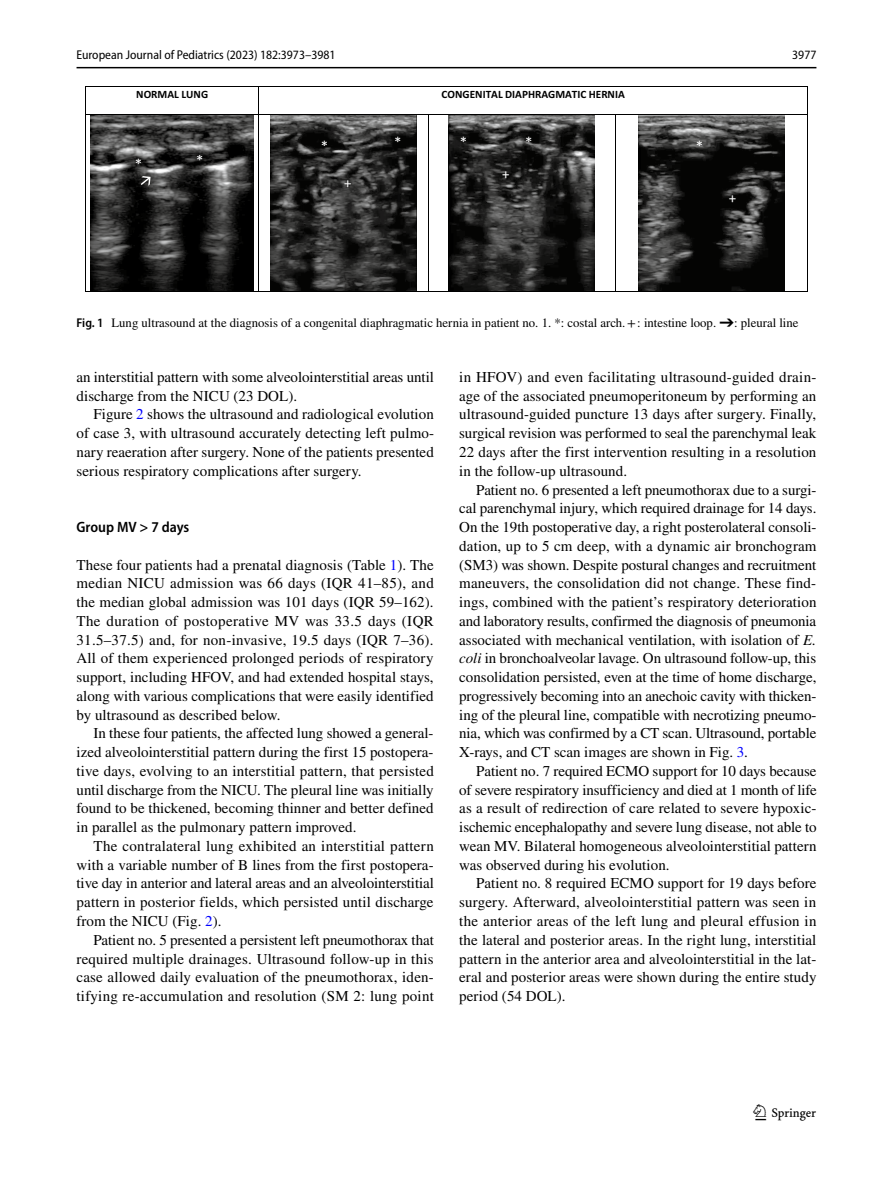
<style>
.page{position:relative;width:893px;height:1187px;background:#fff}
.page>*{position:absolute;margin:0;border:0;box-sizing:border-box;transform-origin:0 0}
.t1{font:22.5px "Springnew Regular 3";color:#000}
.t2{font:15px/18.8px "STIX";letter-spacing:.005em;color:#000;text-align:justify}
.t3{font:600 semi-condensed 15px "Myriad Pro";color:#000}
.t4{font:15px "Calibri";color:#fff}
.t5{font:12.75px "STIX";color:#000}
.t6{font:semi-condensed 12.75px "Myriad Pro";color:#000}
.t7{font:700 11.25px "Calibri";color:#000}
.s1{font-family:"Myriad Pro";font-weight:600;font-stretch:semi-condensed}
.s2{font-family:"Code 2000"}
.s3{color:#00f}
.s4{font-style:italic}
</style>
<div class="page">
<hr style="left:77px;top:67px;width:739px;height:1px;background:#000">
<hr style="left:86px;top:87px;width:173px;height:1px;background:#000">
<hr style="left:259px;top:87px;width:548px;height:1px;background:#000">
<svg style="left:85px;top:87px;width:1px;height:28px"></svg>
<hr style="left:86px;top:115px;width:173px;height:1px;background:#000">
<hr style="left:259px;top:115px;width:169px;height:1px;background:#000">
<hr style="left:428px;top:115px;width:187px;height:1px;background:#000">
<hr style="left:615px;top:115px;width:192px;height:1px;background:#000">
<svg style="left:807px;top:87px;width:1px;height:28px"></svg>
<hr style="left:85px;top:115px;width:1px;height:176px;background:#000">
<hr style="left:86px;top:291px;width:173px;height:1px;background:#000">
<hr style="left:259px;top:115px;width:1px;height:176px;background:#000">
<hr style="left:259px;top:291px;width:169px;height:1px;background:#000">
<hr style="left:428px;top:115px;width:1px;height:176px;background:#000">
<hr style="left:428px;top:291px;width:187px;height:1px;background:#000">
<hr style="left:615px;top:115px;width:1px;height:176px;background:#000">
<hr style="left:615px;top:291px;width:192px;height:1px;background:#000">
<hr style="left:807px;top:115px;width:1px;height:176px;background:#000">
<img style="left:90px;top:115px;width:164px;height:175px">
<img style="left:271px;top:115px;width:145px;height:175px">
<img style="left:449px;top:115px;width:145px;height:175px">
<img style="left:638px;top:115px;width:146px;height:175px">
<svg style="left:141px;top:176px;width:10px;height:10px"></svg>
<p class="t6" style="left:77px;top:48px;width:261px">European Journal of Pediatrics (2023) 182:3973–3981</p>
<p class="t6" style="left:792px;top:48px;width:26px">3977</p>
<p class="t7" style="left:136px;top:86px;width:73px">NORMAL LUNG</p>
<p class="t7" style="left:442px;top:86px;width:185px">CONGENITAL DIAPHRAGMATIC HERNIA</p>
<p class="t4" style="left:135px;top:154px;width:9px">*</p>
<p class="t4" style="left:204px;top:165px;width:9px;rotate:-180deg">*</p>
<p class="t4" style="left:321px;top:136px;width:9px">*</p>
<p class="t4" style="left:344px;top:172px;width:9px">+</p>
<p class="t4" style="left:394px;top:131px;width:9px">*</p>
<p class="t4" style="left:525px;top:131px;width:9px">*</p>
<p class="t4" style="left:460px;top:131px;width:9px">*</p>
<p class="t4" style="left:502px;top:164px;width:9px">+</p>
<p class="t4" style="left:696px;top:136px;width:9px">*</p>
<p class="t4" style="left:729px;top:187px;width:9px">+</p>
<p class="t5" style="left:77px;top:313px;width:723px"><span class="s1">Fig. 1</span> Lung ultrasound at the diagnosis of a congenital diaphragmatic hernia in patient no. 1. *: costal arch.+: intestine loop. <span class="s2">➔</span>: pleural line</p>
<p class="t2" style="left:77px;top:368px;width:359px">an interstitial pattern with some alveolointerstitial areas until discharge from the NICU (23 DOL).</p>
<p class="t2" style="left:77px;top:406px;width:359px;text-indent:17px">Figure <span class="s3">2</span> shows the ultrasound and radiological evolution of case 3, with ultrasound accurately detecting left pulmo&shy;nary reaeration after surgery. None of the patients presented serious respiratory complications after surgery.</p>
<p class="t3" style="left:77px;top:518px;width:114px">Group MV &gt; 7 days</p>
<p class="t2" style="left:77px;top:556px;width:359px">These four patients had a prenatal diagnosis (Table <span class="s3">1</span>). The median NICU admission was 66 days (IQR 41–85), and the median global admission was 101 days (IQR 59–162).<br>The duration of postoperative MV was 33.5 days (IQR 31.5–37.5) and, for non-invasive, 19.5 days (IQR 7–36).<br>All of them experienced prolonged periods of respiratory support, including HFOV, and had extended hospital stays, along with various complications that were easily identified by ultrasound as described below.</p>
<p class="t2" style="left:77px;top:725px;width:359px;text-indent:17px">In these four patients, the affected lung showed a general&shy;ized alveolointerstitial pattern during the first 15 postopera&shy;tive days, evolving to an interstitial pattern, that persisted until discharge from the NICU. The pleural line was initially found to be thickened, becoming thinner and better defined in parallel as the pulmonary pattern improved.</p>
<p class="t2" style="left:77px;top:837px;width:359px;text-indent:17px">The contralateral lung exhibited an interstitial pattern with a variable number of B lines from the first postopera&shy;tive day in anterior and lateral areas and an alveolointerstitial pattern in posterior fields, which persisted until discharge from the NICU (Fig. <span class="s3">2</span>).</p>
<p class="t2" style="left:77px;top:931px;width:359px;text-indent:17px">Patient no. 5 presented a persistent left pneumothorax that required multiple drainages. Ultrasound follow-up in this case allowed daily evaluation of the pneumothorax, iden&shy;tifying re-accumulation and resolution (SM 2: lung point</p>
<p class="t2" style="left:459px;top:368px;width:359px">in HFOV) and even facilitating ultrasound-guided drain&shy;age of the associated pneumoperitoneum by performing an ultrasound-guided puncture 13 days after surgery. Finally, surgical revision was performed to seal the parenchymal leak 22 days after the first intervention resulting in a resolution in the follow-up ultrasound.</p>
<p class="t2" style="left:459px;top:481px;width:359px;text-indent:17px">Patient no. 6 presented a left pneumothorax due to a surgi&shy;cal parenchymal injury, which required drainage for 14 days.<br>On the 19th postoperative day, a right posterolateral consoli&shy;dation, up to 5 cm deep, with a dynamic air bronchogram (SM3) was shown. Despite postural changes and recruitment maneuvers, the consolidation did not change. These find&shy;ings, combined with the patient’s respiratory deterioration and laboratory results, confirmed the diagnosis of pneumonia associated with mechanical ventilation, with isolation of <span class="s4">E. coli</span> in bronchoalveolar lavage. On ultrasound follow-up, this consolidation persisted, even at the time of home discharge, progressively becoming into an anechoic cavity with thicken&shy;ing of the pleural line, compatible with necrotizing pneumo&shy;nia, which was confirmed by a CT scan. Ultrasound, portable X-rays, and CT scan images are shown in Fig. <span class="s3">3</span>.</p>
<p class="t2" style="left:459px;top:762px;width:359px;text-indent:17px">Patient no. 7 required ECMO support for 10 days because of severe respiratory insufficiency and died at 1 month of life as a result of redirection of care related to severe hypoxic&shy;ischemic encephalopathy and severe lung disease, not able to wean MV. Bilateral homogeneous alveolointerstitial pattern was observed during his evolution.</p>
<p class="t2" style="left:459px;top:875px;width:359px;text-indent:17px">Patient no. 8 required ECMO support for 19 days before surgery. Afterward, alveolointerstitial pattern was seen in the anterior areas of the left lung and pleural effusion in the lateral and posterior areas. In the right lung, interstitial pattern in the anterior area and alveolointerstitial in the lat&shy;eral and posterior areas were shown during the entire study period (54 DOL).</p>
<h1 class="t1" style="left:755px;top:1104px;width:62px">1 3</h1>
</div>
